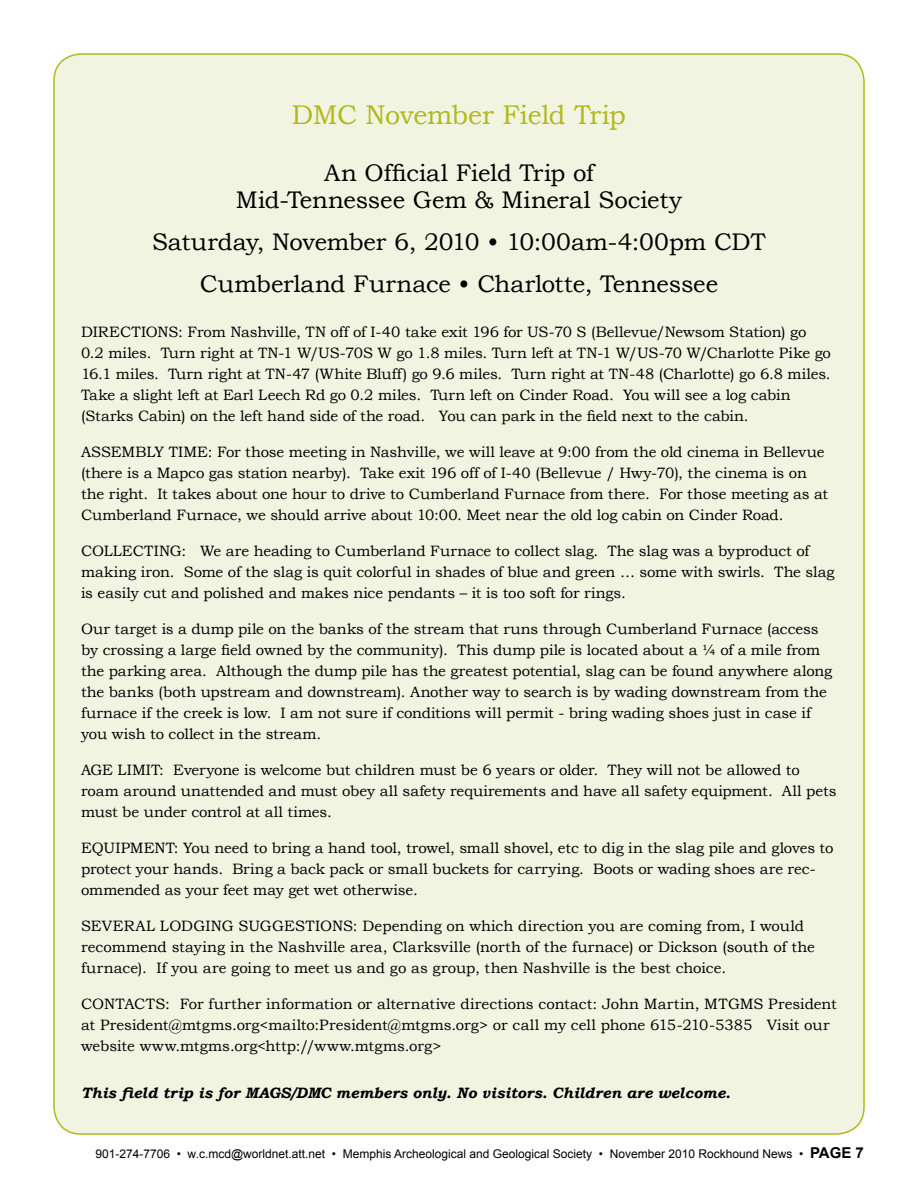
<style>
.page{position:relative;width:918px;height:1188px;background:#fff}
.page>*{position:absolute;margin:0;border:0;box-sizing:border-box;transform-origin:0 0}
.t1{font:27px "Bookman Old Style";letter-spacing:-.015em;color:#b0b91d}
.t2{font:24px/27px "Bookman Old Style";letter-spacing:-.005em;color:#000;text-align:center}
.t3{font:15px/21px "Bookman Old Style";letter-spacing:-.005em;color:#000}
.t4{font:italic 700 15px "Bookman Old Style";letter-spacing:.01em;color:#000}
.t5{font:12px "Arial";color:#000}
.s1{font-weight:700;font-size:15px}
</style>
<div class="page">
<div style="left:54px;top:54px;width:810px;height:1080px;background:#f2f4e2;border-radius:27px"></div>
<h1 class="t1" style="left:292px;top:100px;width:335px">DMC November Field Trip</h1>
<h2 class="t2" style="left:236px;top:160px;width:448px">An Official Field Trip of<br>Mid-Tennessee Gem &amp; Mineral Society</h2>
<h2 class="t2" style="left:152px;top:221px;width:615px;line-height:42px">Saturday, November 6, 2010 • 10:00am-4:00pm CDT<br>Cumberland Furnace • Charlotte, Tennessee</h2>
<p class="t3" style="left:81px;top:322px;width:752px">DIRECTIONS: From Nashville, TN off of I-40 take exit 196 for US-70 S (Bellevue/Newsom Station) go 0.2 miles. Turn right at TN-1 W/US-70S W go 1.8 miles. Turn left at TN-1 W/US-70 W/Charlotte Pike go 16.1 miles. Turn right at TN-47 (White Bluff) go 9.6 miles. Turn right at TN-48 (Charlotte) go 6.8 miles.<br>Take a slight left at Earl Leech Rd go 0.2 miles. Turn left on Cinder Road. You will see a log cabin (Starks Cabin) on the left hand side of the road. You can park in the field next to the cabin.</p>
<p class="t3" style="left:81px;top:442px;width:749px">ASSEMBLY TIME: For those meeting in Nashville, we will leave at 9:00 from the old cinema in Bellevue (there is a Mapco gas station nearby). Take exit 196 off of I-40 (Bellevue / Hwy-70), the cinema is on the right. It takes about one hour to drive to Cumberland Furnace from there. For those meeting as at Cumberland Furnace, we should arrive about 10:00. Meet near the old log cabin on Cinder Road.</p>
<p class="t3" style="left:81px;top:541px;width:755px">COLLECTING: We are heading to Cumberland Furnace to collect slag. The slag was a byproduct of making iron. Some of the slag is quit colorful in shades of blue and green … some with swirls. The slag is easily cut and polished and makes nice pendants – it is too soft for rings.</p>
<p class="t3" style="left:81px;top:619px;width:753px">Our target is a dump pile on the banks of the stream that runs through Cumberland Furnace (access by crossing a large field owned by the community). This dump pile is located about a ¼ of a mile from the parking area. Although the dump pile has the greatest potential, slag can be found anywhere along the banks (both upstream and downstream). Another way to search is by wading downstream from the furnace if the creek is low. I am not sure if conditions will permit - bring wading shoes just in case if you wish to collect in the stream.</p>
<p class="t3" style="left:81px;top:760px;width:757px">AGE LIMIT: Everyone is welcome but children must be 6 years or older. They will not be allowed to roam around unattended and must obey all safety requirements and have all safety equipment. All pets must be under control at all times.</p>
<p class="t3" style="left:81px;top:838px;width:754px">EQUIPMENT: You need to bring a hand tool, trowel, small shovel, etc to dig in the slag pile and gloves to protect your hands. Bring a back pack or small buckets for carrying. Boots or wading shoes are rec&shy;ommended as your feet may get wet otherwise.</p>
<p class="t3" style="left:81px;top:916px;width:735px">SEVERAL LODGING SUGGESTIONS: Depending on which direction you are coming from, I would recommend staying in the Nashville area, Clarksville (north of the furnace) or Dickson (south of the furnace). If you are going to meet us and go as group, then Nashville is the best choice.</p>
<p class="t3" style="left:81px;top:994px;width:757px">CONTACTS: For further information or alternative directions contact: John Martin, MTGMS President at President@mtgms.org&lt;mailto:President@mtgms.org&gt; or call my cell phone 615-210-5385 Visit our website www.mtgms.org&lt;http://www.mtgms.org&gt;</p>
<p class="t4" style="left:81px;top:1084px;width:651px">This field trip is for MAGS/DMC members only. No visitors. Children are welcome.</p>
<p class="t5" style="left:95px;top:1147px;width:770px">901-274-7706 • w.c.mcd@worldnet.att.net • Memphis Archeological and Geological Society • November 2010 Rockhound News • <span class="s1">PAGE 7</span></p>
</div>
